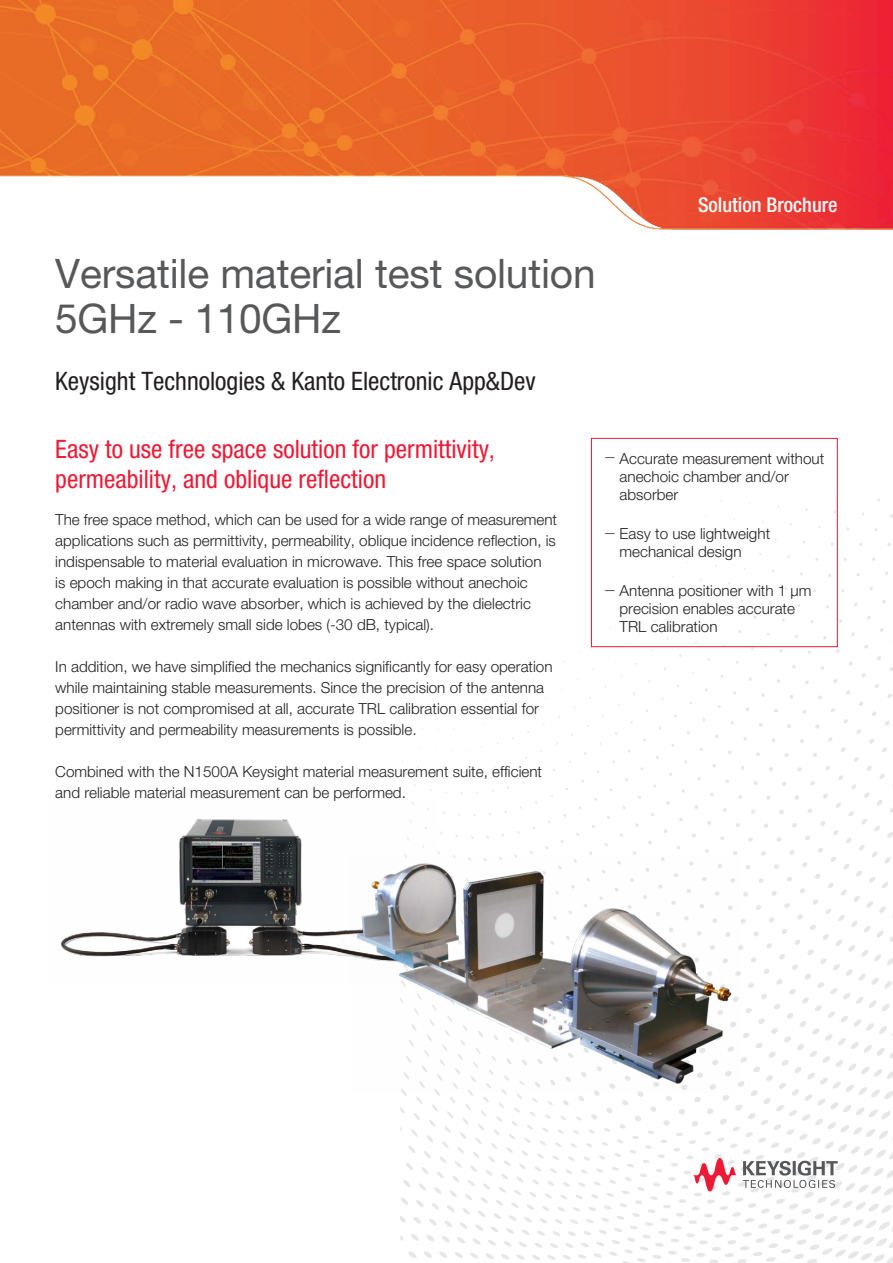
<style>
.page{position:relative;width:893px;height:1263px;background:#fff}
.page>*{position:absolute;margin:0;border:0;box-sizing:border-box;transform-origin:0 0}
.t1{font:40.65px/45px "Helvetica Neue LT Std";letter-spacing:-.005em;color:#57585a}
.t2{font:condensed 25.5px/30px "Helvetica Neue LT Std";color:#ed1a36}
.t3{font:condensed 25.5px "Helvetica Neue LT Std";color:#231f20}
.t4{font:500 condensed 20.4px "Helvetica Neue LT Std";color:#fff}
.t5{font:300 15.3px/21px "Helvetica Neue LT Std";color:#231f20}
.s1{font-family:"Shin Go Pro";font-size:13.5px}
</style>
<div class="page">
<img style="left:0;top:0;width:893px;height:453px">
<img style="left:400px;top:499px;width:493px;height:764px">
<div style="left:591px;top:438px;width:247px;height:209px;border:1px solid #ed1a36"></div>
<img style="left:61px;top:799px;width:377px;height:158px">
<img style="left:350px;top:854px;width:391px;height:238px">
<svg style="left:743px;top:1161px;width:95px;height:27px"></svg>
<svg style="left:693px;top:1158px;width:44px;height:33px"></svg>
<h3 class="t4" style="left:698px;top:193px;width:141px">Solution Brochure</h3>
<h1 class="t1" style="left:55px;top:250px;width:542px">Versatile material test solution<br>5GHz - 110GHz</h1>
<h2 class="t3" style="left:55px;top:367px;width:482px">Keysight Technologies &amp; Kanto Electronic App&amp;Dev</h2>
<h2 class="t2" style="left:55px;top:434px;width:441px">Easy to use free space solution for permittivity, permeability, and oblique reflection</h2>
<p class="t5" style="left:55px;top:508px;width:503px">The free space method, which can be used for a wide range of measurement applications such as permittivity, permeability, oblique incidence reflection, is indispensable to material evaluation in microwave. This free space solution<br>is epoch making in that accurate evaluation is possible without anechoic chamber and/or radio wave absorber, which is achieved by the dielectric antennas with extremely small side lobes (-30 dB, typical).</p>
<p class="t5" style="left:55px;top:655px;width:499px">In addition, we have simplified the mechanics significantly for easy operation while maintaining stable measurements. Since the precision of the antenna positioner is not compromised at all, accurate TRL calibration essential for permittivity and permeability measurements is possible.</p>
<p class="t5" style="left:55px;top:760px;width:488px">Combined with the N1500A Keysight material measurement suite, efficient and reliable material measurement can be performed.</p>
<p class="t5" style="left:620px;top:449px;width:206px;line-height:18px;text-indent:-16px"><span class="s1">－</span> Accurate measurement without anechoic chamber and/or absorber</p>
<p class="t5" style="left:620px;top:524px;width:152px;line-height:18px;text-indent:-16px"><span class="s1">－</span> Easy to use lightweight mechanical design</p>
<p class="t5" style="left:620px;top:582px;width:193px;line-height:18px;text-indent:-16px"><span class="s1">－</span> Antenna positioner with 1 µm precision enables accurate<br>TRL calibration</p>
</div>
